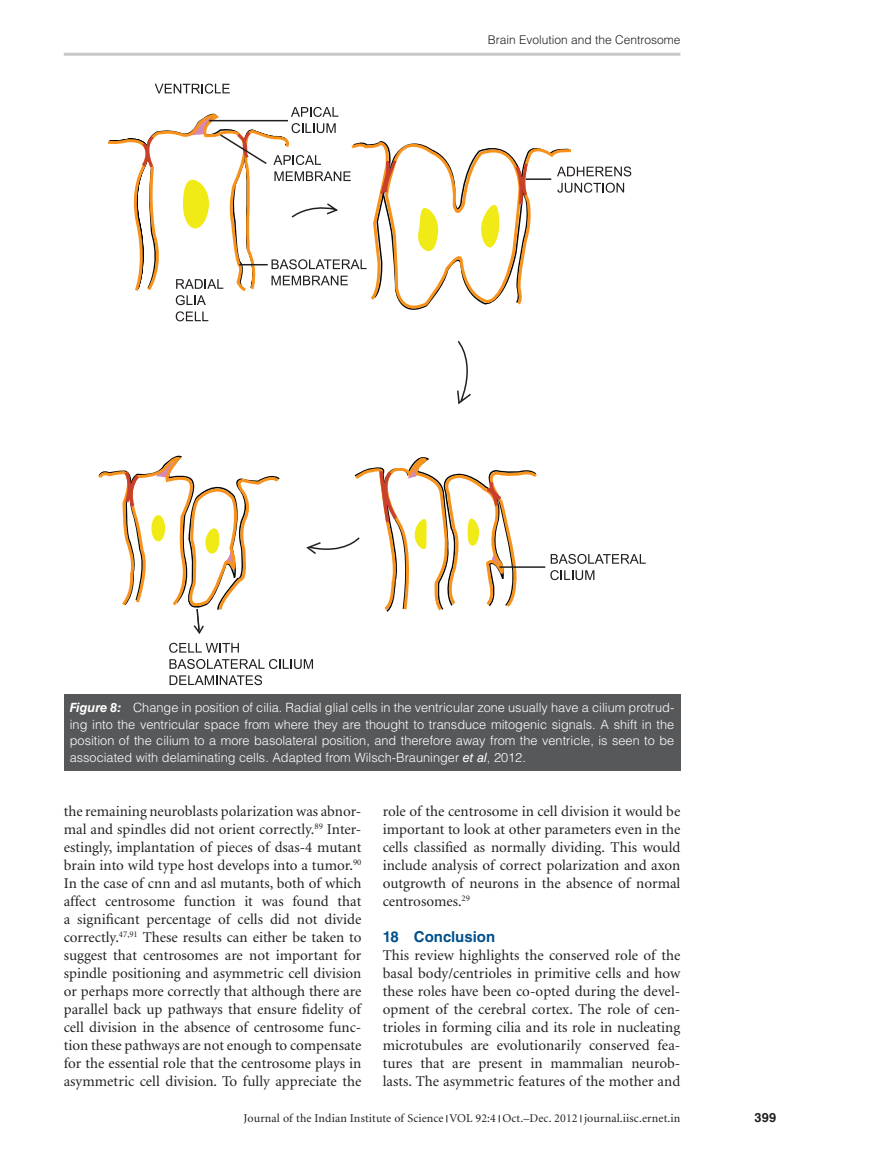
<style>
.page{position:relative;width:893px;height:1174px;background:#fff}
.page>*{position:absolute;margin:0;border:0;box-sizing:border-box;transform-origin:0 0}
.t1{font:15px/18px "Minion";color:#231f20;text-align:justify}
.t2{font:700 15px "Helvetica LT Std";color:#014f8b}
.t3{font:300 12.75px/16.5px "Helvetica LT Std";color:#fff;text-align:justify}
.t4{font:700 12.75px "Helvetica LT Std";color:#231f20}
.t5{font:12px "Minion";letter-spacing:.01em;color:#231f20}
.t6{font:300 12px "Helvetica LT Std";color:#231f20}
.s1{font-weight:700;font-style:italic}
.s2{font-weight:400;font-style:italic}
</style>
<div class="page">
<hr style="left:64px;top:53px;width:616px;height:3px;background:#c7c8ca">
<div style="left:64px;top:694px;width:616px;height:77px;background:#57585a"></div>
<svg style="left:155px;top:84px;width:75px;height:10px"></svg>
<svg style="left:107px;top:106px;width:524px;height:216px"></svg>
<svg style="left:553px;top:554px;width:93px;height:10px"></svg>
<svg style="left:553px;top:570px;width:41px;height:10px"></svg>
<svg style="left:98px;top:455px;width:215px;height:230px"></svg>
<svg style="left:192px;top:119px;width:361px;height:516px"></svg>
<p class="t6" style="left:488px;top:32px;width:194px">Brain Evolution and the Centrosome</p>
<p class="t3" style="left:70px;top:699px;width:606px"><span class="s1">Figure 8:</span> Change in position of cilia. Radial glial cells in the ventricular zone usually have a cilium protrud&shy;ing into the ventricular space from where they are thought to transduce mitogenic signals. A shift in the position of the cilium to a more basolateral position, and therefore away from the ventricle, is seen to be associated with delaminating cells. Adapted from Wilsch-Brauninger <span class="s2">et al</span>, 2012.</p>
<p class="t1" style="left:64px;top:803px;width:299px">the remaining neuroblasts polarization was abnor&shy;mal and spindles did not orient correctly.<sup>89</sup> Inter&shy;estingly, implantation of pieces of dsas-4 mutant brain into wild type host develops into a tumor.<sup>90<br></sup>In the case of cnn and asl mutants, both of which affect centrosome function it was found that a significant percentage of cells did not divide correctly.<sup>47,91</sup> These results can either be taken to suggest that centrosomes are not important for spindle positioning and asymmetric cell division or perhaps more correctly that although there are parallel back up pathways that ensure fidelity of cell division in the absence of centrosome func&shy;tion these pathways are not enough to compensate for the essential role that the centrosome plays in asymmetric cell division. To fully appreciate the</p>
<p class="t1" style="left:383px;top:803px;width:299px">role of the centrosome in cell division it would be important to look at other parameters even in the cells classified as normally dividing. This would include analysis of correct polarization and axon outgrowth of neurons in the absence of normal centrosomes.<sup>29</sup></p>
<p class="t2" style="left:383px;top:928px;width:114px">18 Conclusion</p>
<p class="t1" style="left:383px;top:947px;width:299px">This review highlights the conserved role of the basal body/centrioles in primitive cells and how these roles have been co-opted during the devel&shy;opment of the cerebral cortex. The role of cen&shy;trioles in forming cilia and its role in nucleating microtubules are evolutionarily conserved fea&shy;tures that are present in mammalian neurob&shy;lasts. The asymmetric features of the mother and</p>
<p class="t5" style="left:244px;top:1112px;width:438px">Journal of the Indian Institute of Science VOL 92:4 Oct.–Dec. 2012 journal.iisc.ernet.in</p>
<p class="t4" style="left:755px;top:1110px;width:23px">399</p>
</div>
